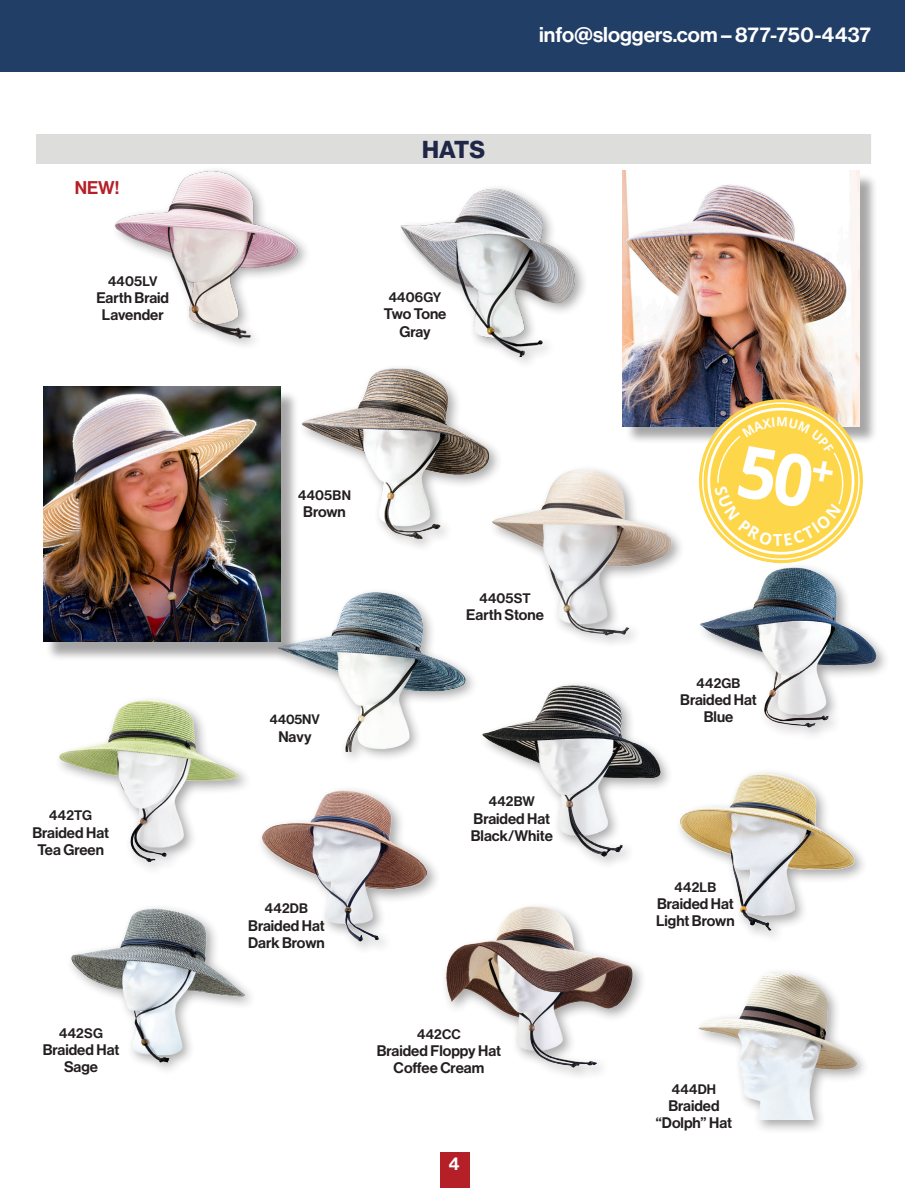
<style>
.page{position:relative;width:905px;height:1188px;background:#fff}
.page>*{position:absolute;margin:0;border:0;box-sizing:border-box;transform-origin:0 0}
.Head_Index{font:24px "N Haas Grotesk DS Pro 75 Bd";color:#202648}
.Head_4{font:21px "N Haas Grotesk DS Pro 65 Md";color:#fff}
.Product_Name{font:18px "N Haas Grotesk DS Pro 65 Md";color:#b51f27}
.PAGE{font:18px "N Haas Grotesk DS Pro 65 Md";color:#fff}
.Product_Name-2{font:15px/17.2px "N Haas Grotesk DS Pro 65 Md";color:#231f20;text-align:center}
.Product{font:13.5px "N Haas Grotesk DS Pro 65 Md";letter-spacing:.015em;color:#231f20}
</style>
<div class="page">
<div style="left:695px;top:562px;width:195px;height:179px;background:#231f20;opacity:.4"></div>
<img style="left:698px;top:566px;width:179px;height:163px">
<img style="left:482px;top:684px;width:179px;height:173px">
<img style="left:71px;top:909px;width:173px;height:153px">
<img style="left:680px;top:772px;width:177px;height:162px">
<img style="left:262px;top:790px;width:165px;height:152px">
<img style="left:59px;top:701px;width:179px;height:161px">
<div style="left:440px;top:902px;width:206px;height:179px;background:#231f20;opacity:.4"></div>
<img style="left:444px;top:906px;width:190px;height:163px">
<div style="left:36px;top:134px;width:835px;height:30px;background:#dddedb"></div>
<div style="left:0;top:0;width:904px;height:72px;background:#213e66"></div>
<div style="left:440px;top:1152px;width:30px;height:36px;background:#b51f27"></div>
<div style="left:694px;top:968px;width:176px;height:166px;background:#231f20;opacity:.4"></div>
<img style="left:698px;top:972px;width:158px;height:148px">
<img style="left:503px;top:469px;width:174px;height:170px">
<div style="left:297px;top:363px;width:206px;height:189px;background:#231f20;opacity:.4"></div>
<img style="left:302px;top:365px;width:188px;height:177px">
<div style="left:273px;top:587px;width:206px;height:179px;background:#231f20;opacity:.4"></div>
<img style="left:274px;top:589px;width:198px;height:162px">
<img style="left:114px;top:170px;width:187px;height:171px">
<div style="left:397px;top:184px;width:192px;height:186px;background:#fff"></div>
<img style="left:400px;top:188px;width:184px;height:169px">
<div style="left:624px;top:173px;width:254px;height:271px;background:#231f20;opacity:.4"></div>
<img style="left:622px;top:171px;width:237px;height:255px">
<div style="left:45px;top:390px;width:254px;height:272px;background:#231f20;opacity:.4"></div>
<img style="left:43px;top:386px;width:237px;height:256px">
<svg style="left:692px;top:393px;width:177px;height:177px"></svg>
<p class="Product_Name" style="left:75px;top:178px;width:46px">NEW!</p>
<p class="Product" style="left:108px;top:273px;width:51px">4405LV</p>
<p class="Product_Name-2" style="left:96px;top:290px;width:74px">Earth Braid</p>
<p class="Product_Name-2" style="left:102px;top:307px;width:63px">Lavender</p>
<p class="Product" style="left:49px;top:808px;width:44px">442TG</p>
<p class="Product_Name-2" style="left:32px;top:824px;width:78px">Braided Hat</p>
<p class="Product_Name-2" style="left:37px;top:841px;width:68px">Tea Green</p>
<p class="Product" style="left:59px;top:1025px;width:45px">442SG</p>
<p class="Product_Name-2" style="left:43px;top:1041px;width:78px">Braided Hat</p>
<p class="Product_Name-2" style="left:64px;top:1058px;width:36px">Sage</p>
<p class="Head_Index" style="left:422px;top:136px;width:65px">HATS</p>
<p class="Product" style="left:388px;top:290px;width:54px">4406GY</p>
<p class="Product_Name-2" style="left:384px;top:306px;width:64px">Two Tone</p>
<p class="Product_Name-2" style="left:399px;top:323px;width:33px">Gray</p>
<p class="Head_4" style="left:539px;top:22px;width:333px">info@sloggers.com – 877-750-4437</p>
<p class="Product" style="left:298px;top:488px;width:54px">4405BN</p>
<p class="Product_Name-2" style="left:303px;top:504px;width:44px">Brown</p>
<p class="Product" style="left:479px;top:590px;width:53px">4405ST</p>
<p class="Product_Name-2" style="left:466px;top:606px;width:79px">Earth Stone</p>
<p class="Product" style="left:270px;top:711px;width:52px">4405NV</p>
<p class="Product_Name-2" style="left:278px;top:728px;width:35px">Navy</p>
<p class="Product" style="left:265px;top:901px;width:45px">442DB</p>
<p class="Product_Name-2" style="left:248px;top:917px;width:78px">Braided Hat</p>
<p class="Product_Name-2" style="left:248px;top:934px;width:78px">Dark Brown</p>
<p class="Product" style="left:488px;top:794px;width:48px">442BW</p>
<p class="Product_Name-2" style="left:473px;top:810px;width:78px">Braided Hat</p>
<p class="Product_Name-2" style="left:471px;top:827px;width:84px">Black/White</p>
<p class="Product" style="left:417px;top:1026px;width:45px">442CC</p>
<p class="Product_Name-2" style="left:376px;top:1042px;width:126px">Braided Floppy Hat</p>
<p class="Product_Name-2" style="left:393px;top:1059px;width:92px">Coffee Cream</p>
<p class="PAGE" style="left:449px;top:1154px;width:12px">4</p>
<p class="Product" style="left:696px;top:675px;width:45px">442GB</p>
<p class="Product_Name-2" style="left:680px;top:692px;width:78px">Braided Hat</p>
<p class="Product_Name-2" style="left:703px;top:709px;width:31px">Blue</p>
<p class="Product" style="left:674px;top:879px;width:43px">442LB</p>
<p class="Product_Name-2" style="left:657px;top:895px;width:78px">Braided Hat</p>
<p class="Product_Name-2" style="left:656px;top:913px;width:80px">Light Brown</p>
<p class="Product" style="left:671px;top:1081px;width:46px">444DH</p>
<p class="Product_Name-2" style="left:656px;top:1097px;width:78px">Braided “Dolph” Hat</p>
</div>
